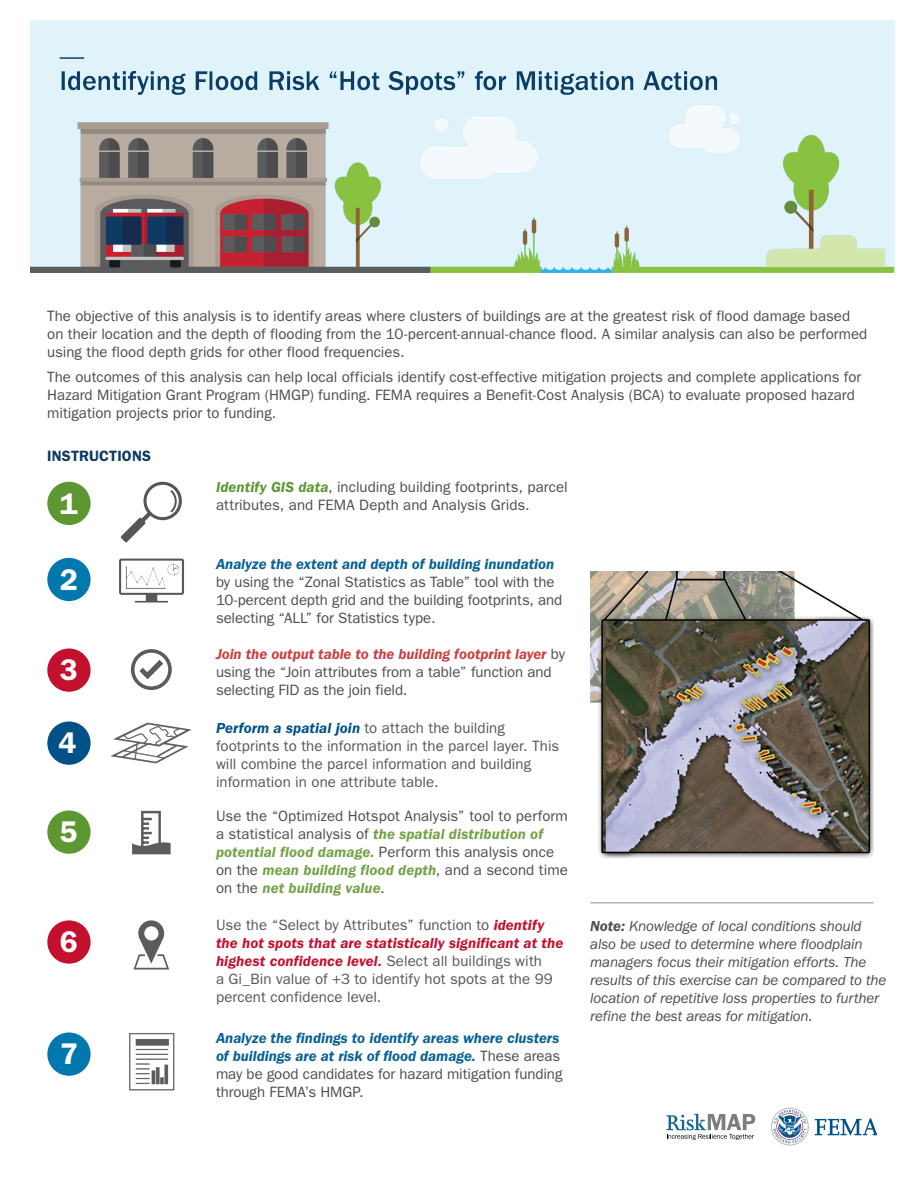
<style>
.page{position:relative;width:918px;height:1188px;background:#fff}
.page>*{position:absolute;margin:0;border:0;box-sizing:border-box;transform-origin:0 0}
.t1{font:600 30px "ITC Franklin Gothic Std";color:#fff}
.t2{font:15px/18px "ITC Franklin Gothic Std";color:#4b4c4d}
.t3{font:15px/18px "ITC Franklin Gothic Std";letter-spacing:.005em;color:#555659}
.t4{font:italic 15px/18px "ITC Franklin Gothic Std";letter-spacing:-.01em;color:#4b4c4d}
.t5{font:italic 600 15px/18px "ITC Franklin Gothic Std";letter-spacing:-.005em;color:#086196}
.t6{font:600 15px "ITC Franklin Gothic Std";letter-spacing:.005em;color:#0f3960}
.s1{font-weight:600;font-style:italic;color:#5c9731}
.s2{font-weight:600;font-style:italic;color:#086196}
.s3{font-weight:600;font-style:italic;color:#cb4042}
.s4{font-weight:600;font-style:italic;color:#005187}
.s5{font-weight:600;font-style:italic;color:#73a247}
.s6{font-weight:600;font-style:italic;color:#c3102f}
.s7{font-weight:400;font-style:normal;color:#4b4c4d}
.s8{font-weight:600}
</style>
<div class="page">
<svg style="left:815px;top:1119px;width:62px;height:16px"></svg>
<svg style="left:771px;top:1108px;width:38px;height:38px"></svg>
<svg style="left:667px;top:1114px;width:88px;height:26px"></svg>
<img style="left:31px;top:21px;width:864px;height:478px">
<img style="left:590px;top:572px;width:284px;height:287px">
<hr style="left:590px;top:902px;width:284px;height:2px;background:#b2b3b7">
<svg style="left:121px;top:482px;width:63px;height:61px"></svg>
<div style="left:47px;top:482px;width:44px;height:43px;background:#5c9731;border-radius:50%"></div>
<div style="left:47px;top:558px;width:44px;height:43px;background:#0078ae;border-radius:50%"></div>
<div style="left:47px;top:649px;width:44px;height:43px;background:#c3102f;border-radius:50%"></div>
<img style="left:110px;top:722px;width:81px;height:42px">
<div style="left:47px;top:722px;width:44px;height:43px;background:#005187;border-radius:50%"></div>
<div style="left:47px;top:810px;width:44px;height:44px;background:#5c9731;border-radius:50%"></div>
<img style="left:119px;top:558px;width:65px;height:45px">
<div style="left:131px;top:649px;width:41px;height:41px;border:4px solid #5b5c5d;border-radius:50%"></div>
<svg style="left:139px;top:660px;width:24px;height:19px"></svg>
<svg style="left:132px;top:810px;width:39px;height:44px"></svg>
<div style="left:47px;top:1033px;width:44px;height:43px;background:#0078ae;border-radius:50%"></div>
<div style="left:47px;top:920px;width:44px;height:44px;background:#c3102f;border-radius:50%"></div>
<img style="left:129px;top:1033px;width:46px;height:58px">
<svg style="left:133px;top:920px;width:36px;height:49px"></svg>
<p class="t2" style="left:47px;top:307px;width:822px">The objective of this analysis is to identify areas where clusters of buildings are at the greatest risk of flood damage based on their location and the depth of flooding from the 10-percent-annual-chance flood. A similar analysis can also be performed using the flood depth grids for other flood frequencies.</p>
<p class="t2" style="left:47px;top:368px;width:815px">The outcomes of this analysis can help local officials identify cost-effective mitigation projects and complete applications for<br>Hazard Mitigation Grant Program (HMGP) funding. FEMA requires a Benefit-Cost Analysis (BCA) to evaluate proposed hazard mitigation projects prior to funding.</p>
<h2 class="t6" style="left:47px;top:447px;width:105px">INSTRUCTIONS</h2>
<p class="t2" style="left:216px;top:478px;width:353px"><span class="s1">Identify GIS data</span>, including building footprints, parcel attributes, and FEMA Depth and Analysis Grids.</p>
<p class="t1" style="left:60px;top:486px;width:19px">1</p>
<p class="t1" style="left:60px;top:562px;width:19px">2</p>
<p class="t1" style="left:60px;top:652px;width:19px">3</p>
<p class="t1" style="left:58px;top:725px;width:19px">4</p>
<p class="t1" style="left:60px;top:814px;width:19px">5</p>
<p class="t1" style="left:60px;top:924px;width:19px">6</p>
<p class="t1" style="left:60px;top:1036px;width:19px">7</p>
<p class="t2" style="left:216px;top:555px;width:348px"><span class="s2">Analyze the extent and depth of building inundation </span>by using the “Zonal Statistics as Table” tool with the 10-percent depth grid and the building footprints, and selecting “ALL” for Statistics type.</p>
<p class="t2" style="left:216px;top:645px;width:351px"><span class="s3">Join the output table to the building footprint layer</span> by using the “Join attributes from a table” function and selecting FID as the join field.</p>
<p class="t3" style="left:216px;top:719px;width:345px"><span class="s4">Perform a spatial join</span> to attach the building footprints to the information in the parcel layer. This will combine the parcel information and building information in one attribute table.</p>
<p class="t2" style="left:216px;top:807px;width:353px">Use the “Optimized Hotspot Analysis” tool to perform a statistical analysis of <span class="s5">the spatial distribution of potential flood damage.</span> Perform this analysis once on the <span class="s5">mean building flood depth</span>, and a second time on the <span class="s5">net building value</span>.</p>
<p class="t3" style="left:216px;top:916px;width:349px">Use the “Select by Attributes” function to <span class="s6">identify the hot spots that are statistically significant at the highest confidence level.</span> Select all buildings with<br>a Gi_Bin value of +3 to identify hot spots at the 99 percent confidence level.</p>
<p class="t5" style="left:216px;top:1029px;width:348px">Analyze the findings to identify areas where clusters of buildings are at risk of flood damage. <span class="s7">These areas may be good candidates for hazard mitigation funding through FEMA’s HMGP.</span></p>
<p class="t4" style="left:590px;top:917px;width:298px"><span class="s8">Note:</span> Knowledge of local conditions should also be used to determine where floodplain managers focus their mitigation efforts. The results of this exercise can be compared to the location of repetitive loss properties to further refine the best areas for mitigation.</p>
</div>
